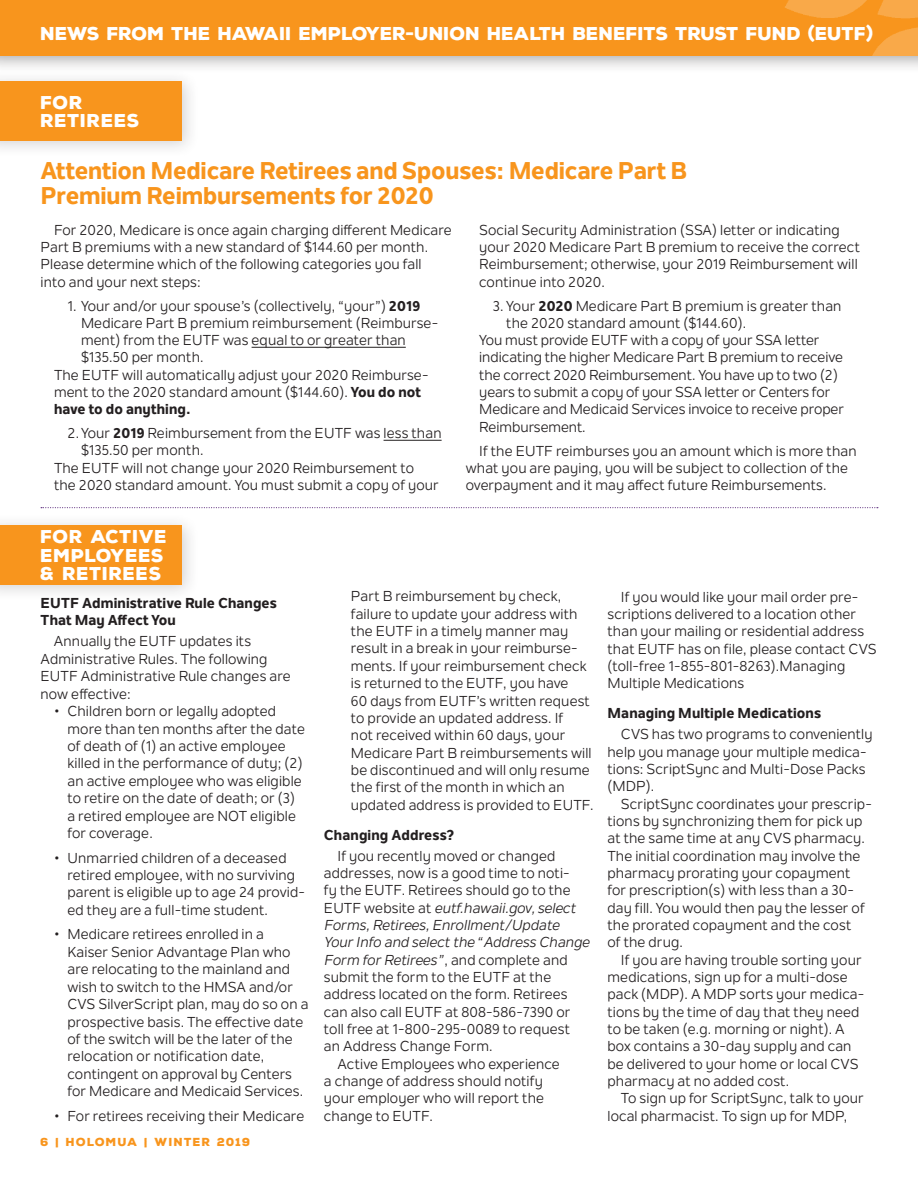
<style>
.page{position:relative;width:918px;height:1188px;background:#fff}
.page>*{position:absolute;margin:0;border:0;box-sizing:border-box;transform-origin:0 0}
.t1{font:800 24px/25.5px "Nolan Next";letter-spacing:-.005em;color:#f8951d}
.t2{font:900 18px "Nexa Rust Sans";letter-spacing:-.005em;color:#fff}
.t3{font:900 18px/18.6px "Nexa Rust Sans";letter-spacing:.025em;color:#fff}
.t4{font:14.25px/17.4px "Nolan Next";letter-spacing:.01em;color:#231f20}
.t5{font:italic 14.25px "Nolan Next";letter-spacing:.01em;color:#231f20}
.t6{font:800 14.25px/16.6px "Nolan Next";letter-spacing:.01em;color:#231f20}
.t7{font:900 11.25px "Nexa Rust Sans";letter-spacing:.1em;color:#f8951d}
.s1{font-weight:800}
.s2{font-style:normal}
</style>
<div class="page">
<svg style="left:41px;top:507px;width:837px;height:1px"></svg>
<hr style="left:252px;top:347px;width:154px;height:1px;background:#231f20">
<hr style="left:384px;top:440px;width:58px;height:1px;background:#231f20">
<div style="left:0;top:0;width:918px;height:74px;background:#231f20;opacity:.4"></div>
<div style="left:0;top:0;width:918px;height:55px;background:#f8951d"></div>
<img style="left:785px;top:0;width:133px;height:55px">
<div style="left:0;top:69px;width:200px;height:90px;background:#231f20;opacity:.2"></div>
<div style="left:0;top:81px;width:181px;height:59px;background:#f8951d"></div>
<div style="left:0;top:513px;width:200px;height:90px;background:#231f20;opacity:.2"></div>
<div style="left:0;top:525px;width:181px;height:59px;background:#f8951d"></div>
<p class="t2" style="left:40px;top:22px;width:835px">NEWS FROM THE HAWAII EMPLOYER-UNION HEALTH BENEFITS TRUST FUND (EUTF)</p>
<p class="t3" style="left:40px;top:93px;width:101px">FOR<br>RETIREES</p>
<h1 class="t1" style="left:40px;top:157px;width:648px">Attention Medicare Retirees and Spouses: Medicare Part B<br>Premium Reimbursements for 2020</h1>
<p class="t4" style="left:41px;top:221px;width:413px;text-indent:13px">For 2020, Medicare is once again charging different Medicare Part B premiums with a new standard of $144.60 per month.<br>Please determine which of the following categories you fall<br>into and your next steps:</p>
<p class="t4" style="left:68px;top:297px;width:354px">1. Your and/or your spouse’s (collectively, “your”) <span class="s1">2019</span></p>
<p class="t4" style="left:81px;top:314px;width:359px">Medicare Part B premium reimbursement (Reimburse-</p>
<p class="t4" style="left:81px;top:331px;width:326px">ment) from the EUTF was equal to or greater than</p>
<p class="t4" style="left:81px;top:349px;width:124px">$135.50 per month.</p>
<p class="t4" style="left:54px;top:366px;width:376px">The EUTF will automatically adjust your 2020 Reimburse-</p>
<p class="t4" style="left:54px;top:383px;width:369px">ment to the 2020 standard amount ($144.60). <span class="s1">You do not</span></p>
<p class="t6" style="left:54px;top:401px;width:138px">have to do anything.</p>
<p class="t4" style="left:68px;top:424px;width:376px">2.Your <span class="s1">2019</span> Reimbursement from the EUTF was less than</p>
<p class="t4" style="left:81px;top:442px;width:124px">$135.50 per month.</p>
<p class="t4" style="left:54px;top:459px;width:362px">The EUTF will not change your 2020 Reimbursement to</p>
<p class="t4" style="left:54px;top:476px;width:386px">the 2020 standard amount. You must submit a copy of your</p>
<p class="t4" style="left:479px;top:221px;width:382px">Social Security Administration (SSA) letter or indicating your 2020 Medicare Part B premium to receive the correct Reimbursement; otherwise, your 2019 Reimbursement will continue into 2020.</p>
<p class="t4" style="left:493px;top:297px;width:350px">3. Your <span class="s1">2020</span> Medicare Part B premium is greater than</p>
<p class="t4" style="left:506px;top:314px;width:241px">the 2020 standard amount ($144.60).</p>
<p class="t4" style="left:479px;top:332px;width:342px">You must provide EUTF with a copy of your SSA letter</p>
<p class="t4" style="left:479px;top:349px;width:365px">indicating the higher Medicare Part B premium to receive</p>
<p class="t4" style="left:479px;top:366px;width:360px">the correct 2020 Reimbursement. You have up to two (2)</p>
<p class="t4" style="left:479px;top:383px;width:353px">years to submit a copy of your SSA letter or Centers for</p>
<p class="t4" style="left:479px;top:401px;width:366px">Medicare and Medicaid Services invoice to receive proper</p>
<p class="t4" style="left:479px;top:418px;width:108px">Reimbursement.</p>
<p class="t4" style="left:466px;top:442px;width:392px;text-indent:13px">If the EUTF reimburses you an amount which is more than what you are paying, you will be subject to collection of the overpayment and it may affect future Reimbursements.</p>
<p class="t3" style="left:40px;top:528px;width:128px">FOR ACTIVE<br>EMPLOYEES &amp; RETIREES</p>
<p class="t6" style="left:40px;top:595px;width:238px">EUTF Administrative Rule Changes<br>That May Affect You</p>
<p class="t4" style="left:40px;top:632px;width:252px;text-indent:13px">Annually the EUTF updates its<br>Administrative Rules. The following<br>EUTF Administrative Rule changes are now effective:</p>
<p class="t4" style="left:67px;top:702px;width:239px;text-indent:-13px">• Children born or legally adopted more than ten months after the date of death of (1) an active employee killed in the performance of duty; (2) an active employee who was eligible to retire on the date of death; or (3) a retired employee are NOT eligible for coverage.</p>
<p class="t4" style="left:67px;top:849px;width:239px;text-indent:-13px">• Unmarried children of a deceased retired employee, with no surviving parent is eligible up to age 24 provid&shy;ed they are a full-time student.</p>
<p class="t4" style="left:67px;top:925px;width:242px;text-indent:-13px">• Medicare retirees enrolled in a<br>Kaiser Senior Advantage Plan who are relocating to the mainland and wish to switch to the HMSA and/or CVS SilverScript plan, may do so on a prospective basis. The effective date of the switch will be the later of the relocation or notification date, contingent on approval by Centers for Medicare and Medicaid Services.</p>
<p class="t4" style="left:54px;top:1107px;width:252px">• For retirees receiving their Medicare</p>
<p class="t7" style="left:40px;top:1134px;width:211px">6 | HOLOMUA | WINTER 2019</p>
<p class="t4" style="left:351px;top:588px;width:244px">Part B reimbursement by check, failure to update your address with the EUTF in a timely manner may result in a break in your reimburse&shy;ments. If your reimbursement check is returned to the EUTF, you have<br>60 days from EUTF’s written request to provide an updated address. If<br>not received within 60 days, your Medicare Part B reimbursements will be discontinued and will only resume the first of the month in which an updated address is provided to EUTF.</p>
<p class="t6" style="left:324px;top:826px;width:132px">Changing Address?</p>
<p class="t4" style="left:337px;top:847px;width:219px">If you recently moved or changed</p>
<p class="t4" style="left:324px;top:864px;width:247px">addresses, now is a good time to noti-</p>
<p class="t4" style="left:324px;top:881px;width:248px">fy the EUTF. Retirees should go to the</p>
<p class="t5" style="left:324px;top:899px;width:253px"><span class="s2">EUTF website at</span> eutf.hawaii.gov, select</p>
<p class="t5" style="left:324px;top:916px;width:237px">Forms, Retirees, Enrollment/Update</p>
<p class="t5" style="left:324px;top:934px;width:267px">Your Info and select the “Address Change</p>
<p class="t5" style="left:324px;top:951px;width:245px">Form for Retirees”<span class="s2">, and complete and</span></p>
<p class="t4" style="left:324px;top:968px;width:229px">submit the form to the EUTF at the</p>
<p class="t4" style="left:324px;top:986px;width:245px">address located on the form. Retirees</p>
<p class="t4" style="left:324px;top:1003px;width:248px">can also call EUTF at 808-586-7390 or</p>
<p class="t4" style="left:324px;top:1020px;width:248px">toll free at 1-800-295-0089 to request</p>
<p class="t4" style="left:324px;top:1038px;width:170px">an Address Change Form.</p>
<p class="t4" style="left:337px;top:1055px;width:224px">Active Employees who experience</p>
<p class="t4" style="left:324px;top:1072px;width:220px">a change of address should notify</p>
<p class="t4" style="left:324px;top:1090px;width:222px">your employer who will report the</p>
<p class="t4" style="left:324px;top:1107px;width:110px">change to EUTF.</p>
<p class="t4" style="left:607px;top:588px;width:271px;text-indent:13px">If you would like your mail order pre&shy;scriptions delivered to a location other than your mailing or residential address that EUTF has on file, please contact CVS (toll-free 1-855-801-8263).Managing Multiple Medications</p>
<p class="t6" style="left:607px;top:705px;width:215px">Managing Multiple Medications</p>
<p class="t4" style="left:607px;top:725px;width:267px;text-indent:13px">CVS has two programs to conveniently help you manage your multiple medica&shy;tions: ScriptSync and Multi-Dose Packs (MDP).</p>
<p class="t4" style="left:607px;top:795px;width:266px;text-indent:13px">ScriptSync coordinates your prescrip&shy;tions by synchronizing them for pick up at the same time at any CVS pharmacy.<br>The initial coordination may involve the pharmacy prorating your copayment for prescription(s) with less than a 30- day fill. You would then pay the lesser of the prorated copayment and the cost<br>of the drug.</p>
<p class="t4" style="left:607px;top:951px;width:258px;text-indent:13px">If you are having trouble sorting your medications, sign up for a multi-dose pack (MDP). A MDP sorts your medica&shy;tions by the time of day that they need to be taken (e.g. morning or night). A box contains a 30-day supply and can be delivered to your home or local CVS pharmacy at no added cost.</p>
<p class="t4" style="left:607px;top:1090px;width:258px;text-indent:13px">To sign up for ScriptSync, talk to your local pharmacist. To sign up for MDP,</p>
</div>
